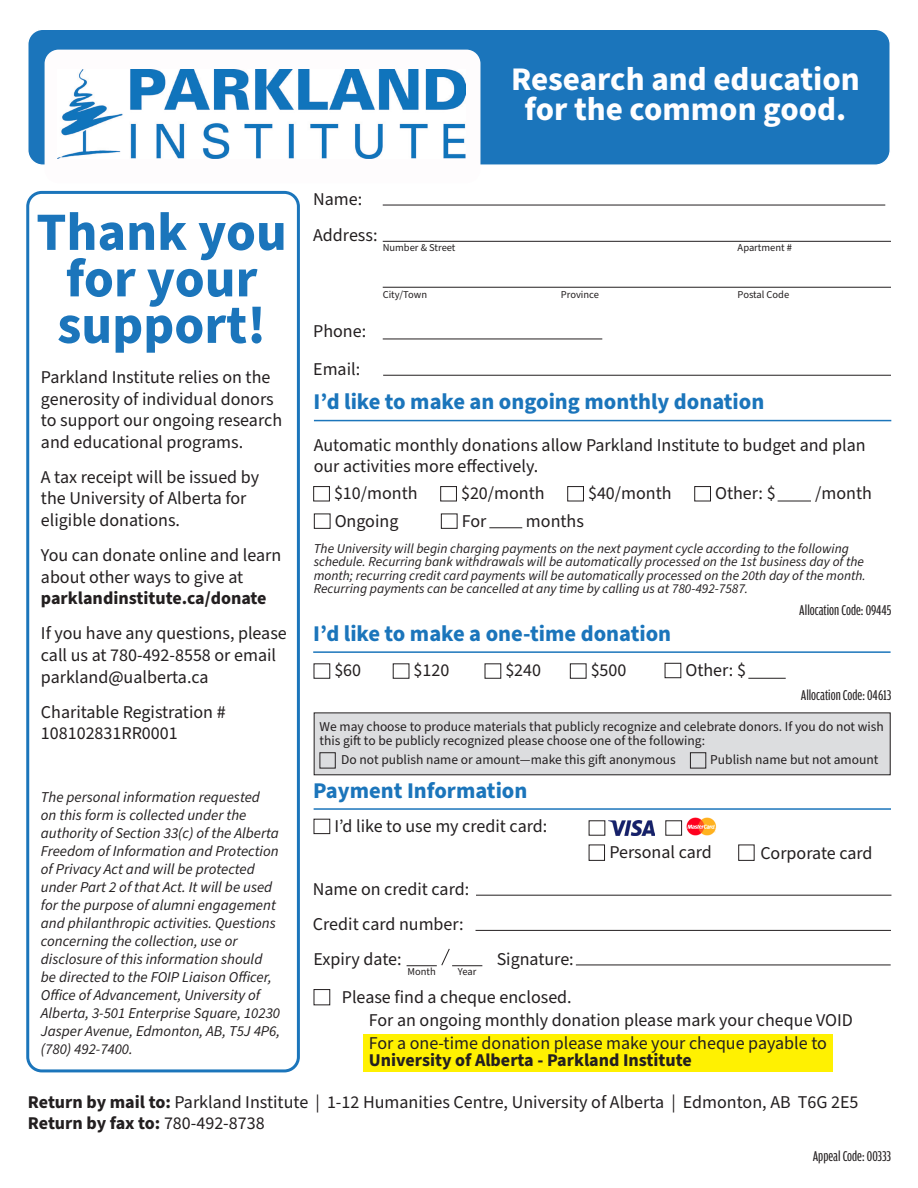
<style>
.page{position:relative;width:918px;height:1188px;background:#fff}
.page>*{position:absolute;margin:0;border:0;box-sizing:border-box;transform-origin:0 0}
.t1{font:700 54px/46.5px "Source Sans Pro";color:#1b75bb;text-align:center}
.t2{font:700 33px/30px "Source Sans Pro";color:#fffeff;text-align:center}
.t3{font:700 22.5px "Source Sans Pro";color:#1b75bb}
.t4{font:18px/21.6px "Source Sans Pro";color:#231f20}
.t5{font:700 18px "Source Sans Pro";color:#231f20}
.t6{font:italic 15px/18px "Source Sans Pro";color:#231f20}
.Check_Box{font:15px "Amplitude Comp";color:#231f20}
.t7{font:italic 13.5px/13.5px "Source Sans Pro";color:#231f20}
.t8{font:13.5px/13.5px "Source Sans Pro";color:#231f20}
.t9{font:10.5px "Source Sans Pro";color:#231f20}
.s1{font-weight:700}
.s2{font-weight:400}
</style>
<div class="page">
<div style="left:363px;top:1034px;width:470px;height:38px;background:#fff101"></div>
<div style="left:28px;top:29px;width:862px;height:136px;background:#1b75bb;border-radius:15px"></div>
<div style="left:27px;top:28px;width:864px;height:138px;border:2px solid #fff;border-radius:15px"></div>
<div style="left:45px;top:50px;width:435px;height:133px;background:#fefcfd;border-radius:14px"></div>
<img style="left:58px;top:70px;width:408px;height:88px">
<div style="left:26px;top:191px;width:274px;height:881px;border:3px solid #1b75bb;border-radius:14px"></div>
<hr style="left:383px;top:205px;width:502px;height:1px;background:#231f20">
<hr style="left:383px;top:339px;width:219px;height:1px;background:#231f20">
<hr style="left:383px;top:375px;width:508px;height:1px;background:#231f20">
<hr style="left:383px;top:241px;width:508px;height:1px;background:#231f20">
<hr style="left:383px;top:287px;width:508px;height:1px;background:#231f20">
<hr style="left:313px;top:651px;width:578px;height:2px;background:#1b75bb">
<div style="left:314px;top:663px;width:16px;height:16px;border:1px solid #231f20"></div>
<div style="left:393px;top:663px;width:16px;height:16px;border:1px solid #231f20"></div>
<div style="left:665px;top:663px;width:16px;height:15px;border:1px solid #231f20"></div>
<hr style="left:748px;top:678px;width:38px;height:1px;background:#231f20">
<div style="left:570px;top:663px;width:16px;height:16px;border:1px solid #231f20"></div>
<div style="left:485px;top:663px;width:16px;height:16px;border:1px solid #231f20"></div>
<hr style="left:314px;top:808px;width:577px;height:2px;background:#1b75bb">
<hr style="left:476px;top:895px;width:415px;height:1px;background:#231f20">
<hr style="left:476px;top:930px;width:415px;height:1px;background:#231f20">
<hr style="left:407px;top:965px;width:30px;height:1px;background:#231f20">
<svg style="left:441px;top:948px;width:9px;height:18px"></svg>
<hr style="left:452px;top:965px;width:30px;height:1px;background:#231f20">
<hr style="left:576px;top:965px;width:315px;height:1px;background:#231f20">
<div style="left:314px;top:989px;width:16px;height:16px;border:1px solid #231f20"></div>
<div style="left:314px;top:819px;width:16px;height:15px;border:1px solid #231f20"></div>
<div style="left:665px;top:820px;width:17px;height:16px;border:1px solid #231f20"></div>
<img style="left:609px;top:821px;width:45px;height:14px">
<img style="left:687px;top:817px;width:29px;height:18px">
<hr style="left:314px;top:420px;width:577px;height:1px;background:#1b75bb">
<div style="left:313px;top:486px;width:17px;height:15px;border:1px solid #231f20"></div>
<div style="left:440px;top:486px;width:17px;height:15px;border:1px solid #231f20"></div>
<div style="left:567px;top:486px;width:17px;height:15px;border:1px solid #231f20"></div>
<div style="left:314px;top:514px;width:16px;height:15px;border:1px solid #231f20"></div>
<div style="left:694px;top:486px;width:17px;height:15px;border:1px solid #231f20"></div>
<div style="left:441px;top:514px;width:17px;height:15px;border:1px solid #231f20"></div>
<hr style="left:778px;top:501px;width:33px;height:1px;background:#231f20">
<hr style="left:489px;top:527px;width:33px;height:1px;background:#231f20">
<div style="left:589px;top:845px;width:16px;height:16px;border:1px solid #231f20"></div>
<div style="left:738px;top:845px;width:17px;height:16px;border:1px solid #231f20"></div>
<div style="left:314px;top:713px;width:576px;height:62px;background:#dcdddf"></div>
<div style="left:314px;top:713px;width:576px;height:62px;border:1px solid #231f20"></div>
<div style="left:690px;top:752px;width:16px;height:17px;border:1px solid #231f20"></div>
<div style="left:319px;top:752px;width:17px;height:17px;border:1px solid #231f20"></div>
<p class="t1" style="left:36px;top:210px;width:252px">Thank you for your support!</p>
<p class="t4" style="left:41px;top:367px;width:243px">Parkland Institute relies on the generosity of individual donors to support our ongoing research and educational programs.</p>
<p class="t4" style="left:41px;top:467px;width:220px">A tax receipt will be issued by the University of Alberta for eligible donations.</p>
<p class="t4" style="left:41px;top:545px;width:242px">You can donate online and learn about other ways to give at <span class="s1">parklandinstitute.ca/donate</span></p>
<p class="t4" style="left:41px;top:623px;width:247px">If you have any questions, please call us at 780-492-8558 or email parkland@ualberta.ca</p>
<p class="t4" style="left:41px;top:702px;width:186px">Charitable Registration #<br>108102831RR0001</p>
<p class="t6" style="left:41px;top:789px;width:241px">The personal information requested<br>on this form is collected under the authority of Section 33(c) of the Alberta Freedom of Information and Protection of Privacy Act and will be protected under Part 2 of that Act. It will be used for the purpose of alumni engagement and philanthropic activities. Questions concerning the collection, use or disclosure of this information should be directed to the FOIP Liaison Officer, Office of Advancement, University of Alberta, 3-501 Enterprise Square, 10230<br>Jasper Avenue, Edmonton, AB, T5J 4P6, (780) 492-7400.</p>
<p class="t4" style="left:313px;top:188px;width:51px">Name:</p>
<p class="t4" style="left:313px;top:225px;width:66px">Address:</p>
<p class="t2" style="left:511px;top:65px;width:350px">Research and education for the common good.</p>
<p class="t4" style="left:313px;top:321px;width:55px">Phone:</p>
<p class="t4" style="left:313px;top:359px;width:49px">Email:</p>
<p class="t9" style="left:383px;top:241px;width:74px">Number &amp; Street</p>
<p class="t9" style="left:738px;top:241px;width:56px">Apartment #</p>
<p class="t9" style="left:383px;top:287px;width:46px">City/Town</p>
<p class="t9" style="left:561px;top:288px;width:40px">Province</p>
<p class="t9" style="left:738px;top:288px;width:53px">Postal Code</p>
<p class="t3" style="left:314px;top:386px;width:452px">I’d like to make an ongoing monthly donation</p>
<p class="t4" style="left:314px;top:435px;width:553px">Automatic monthly donations allow Parkland Institute to budget and plan our activities more effectively.</p>
<p class="t4" style="left:334px;top:483px;width:85px">$10/month</p>
<p class="t4" style="left:461px;top:483px;width:85px">$20/month</p>
<p class="t4" style="left:588px;top:483px;width:85px">$40/month</p>
<p class="t4" style="left:335px;top:511px;width:65px">Ongoing</p>
<p class="t4" style="left:462px;top:511px;width:26px">For</p>
<p class="t4" style="left:526px;top:511px;width:59px">months</p>
<p class="t4" style="left:715px;top:483px;width:62px">Other: $</p>
<p class="t4" style="left:815px;top:483px;width:58px">/month</p>
<p class="t7" style="left:314px;top:542px;width:554px">The University will begin charging payments on the next payment cycle according to the following schedule. Recurring bank withdrawals will be automatically processed on the 1st business day of the month; recurring credit card payments will be automatically processed on the 20th day of the month.<br>Recurring payments can be cancelled at any time by calling us at 780-492-7587.</p>
<p class="t3" style="left:313px;top:619px;width:359px">I’d like to make a one-time donation</p>
<p class="t4" style="left:334px;top:660px;width:28px">$60</p>
<p class="t4" style="left:414px;top:660px;width:37px">$120</p>
<p class="t4" style="left:505px;top:660px;width:37px">$240</p>
<p class="t4" style="left:591px;top:660px;width:37px">$500</p>
<p class="t4" style="left:685px;top:660px;width:62px">Other: $</p>
<p class="Check_Box" style="left:799px;top:602px;width:94px">Allocation Code: 09445</p>
<p class="Check_Box" style="left:801px;top:687px;width:92px">Allocation Code: 04613</p>
<p class="t8" style="left:319px;top:720px;width:566px">We may choose to produce materials that publicly recognize and celebrate donors. If you do not wish this gift to be publicly recognized please choose one of the following:</p>
<p class="t8" style="left:341px;top:753px;width:336px">Do not publish name or amount—make this gift anonymous</p>
<p class="t8" style="left:710px;top:753px;width:170px">Publish name but not amount</p>
<p class="t3" style="left:313px;top:775px;width:216px">Payment Information</p>
<p class="t4" style="left:334px;top:815px;width:214px">I’d like to use my credit card:</p>
<p class="t4" style="left:609px;top:842px;width:104px">Personal card</p>
<p class="t4" style="left:760px;top:843px;width:114px">Corporate card</p>
<p class="t4" style="left:313px;top:879px;width:158px">Name on credit card:</p>
<p class="t4" style="left:313px;top:914px;width:152px">Credit card number:</p>
<p class="t4" style="left:314px;top:949px;width:90px">Expiry date:</p>
<p class="t9" style="left:408px;top:965px;width:30px">Month</p>
<p class="t9" style="left:458px;top:965px;width:20px">Year</p>
<p class="t4" style="left:497px;top:949px;width:79px">Signature:</p>
<p class="t4" style="left:342px;top:986px;width:231px">Please find a cheque enclosed.</p>
<p class="t4" style="left:369px;top:1010px;width:486px">For an ongoing monthly donation please mark your cheque VOID</p>
<p class="t4" style="left:369px;top:1033px;width:460px">For a one-time donation please make your cheque payable to</p>
<p class="t5" style="left:369px;top:1047px;width:325px">University of Alberta - Parkland Institute</p>
<p class="t4" style="left:28px;top:1091px;width:832px"><span class="s1">Return by mail to:</span> Parkland Institute | 1-12 Humanities Centre, University of Alberta | Edmonton, AB T6G 2E5</p>
<p class="t5" style="left:28px;top:1111px;width:238px">Return by fax to: <span class="s2">780-492-8738</span></p>
<p class="Check_Box" style="left:813px;top:1148px;width:80px">Appeal Code: 00333</p>
</div>
